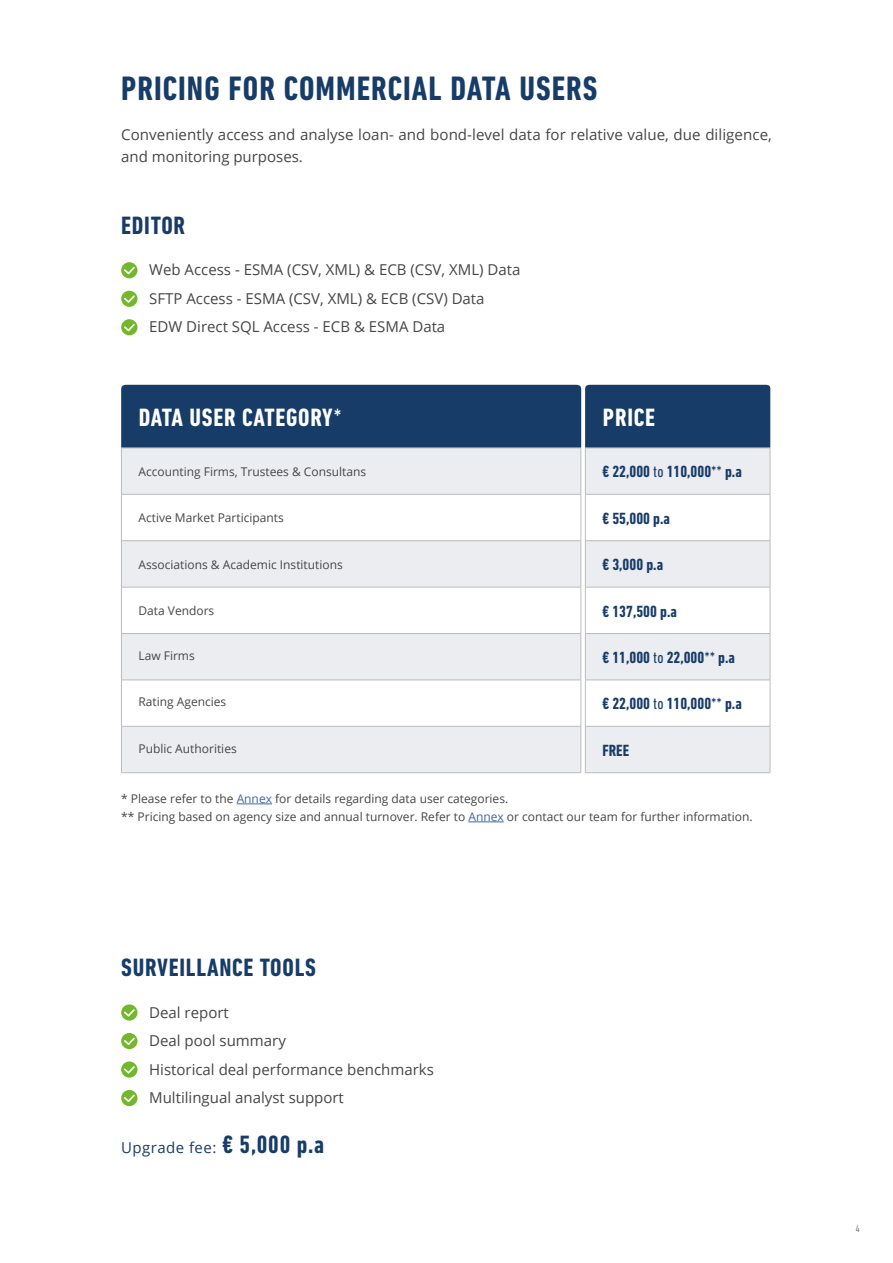
<style>
.page{position:relative;width:893px;height:1263px;background:#fff}
.page>*{position:absolute;margin:0;border:0;box-sizing:border-box;transform-origin:0 0}
.t1{font:700 condensed 34.5px "DIN Next LT Pro";letter-spacing:.03em;color:#183c68}
.t2{font:700 condensed 25.5px "DIN Next LT Pro";letter-spacing:.03em;color:#183c68}
.t3{font:700 condensed 25.5px "DIN Next LT Pro";letter-spacing:.03em;color:#fff}
.t4{font:700 condensed 16.5px "DIN Next LT Pro";color:#183c68}
.t5{font:15px/28.5px "Open Sans";color:#454647}
.t6{font:15px "Open Sans";letter-spacing:.03em;color:#183c68}
.t7{font:12px/18px "Open Sans";color:#454647}
.t8{font:condensed 10.5px "DIN Next LT Pro";color:#808285}
.s1{font-weight:400}
.s2{color:#3d69a5}
.s3{font-family:"DIN Next LT Pro";font-weight:700;font-stretch:condensed;font-size:25.5px}
</style>
<div class="page">
<div style="left:121px;top:262px;width:17px;height:16px;background:#73b82b;border-radius:50%"></div>
<svg style="left:124px;top:267px;width:11px;height:7px"></svg>
<svg style="left:121px;top:291px;width:17px;height:16px"></svg>
<svg style="left:124px;top:295px;width:11px;height:8px"></svg>
<div style="left:121px;top:319px;width:17px;height:16px;background:#73b82b;border-radius:50%"></div>
<svg style="left:124px;top:324px;width:11px;height:7px"></svg>
<hr style="left:237px;top:803px;width:35px;height:1px;background:#3d69a5">
<hr style="left:468px;top:821px;width:36px;height:1px;background:#3d69a5">
<svg style="left:122px;top:449px;width:648px;height:324px;fill:#ebedf1"></svg>
<hr style="left:585px;top:448px;width:185px;height:1px;background:#babcbc">
<hr style="left:585px;top:448px;width:1px;height:46px;background:#babcbc">
<hr style="left:770px;top:448px;width:1px;height:46px;background:#babcbc">
<hr style="left:585px;top:494px;width:185px;height:1px;background:#babcbc">
<hr style="left:585px;top:495px;width:1px;height:45px;background:#babcbc">
<hr style="left:770px;top:495px;width:1px;height:45px;background:#babcbc">
<hr style="left:585px;top:540px;width:185px;height:1px;background:#babcbc">
<hr style="left:585px;top:541px;width:1px;height:46px;background:#babcbc">
<hr style="left:770px;top:541px;width:1px;height:46px;background:#babcbc">
<hr style="left:585px;top:587px;width:185px;height:1px;background:#babcbc">
<hr style="left:585px;top:587px;width:1px;height:46px;background:#babcbc">
<hr style="left:770px;top:587px;width:1px;height:46px;background:#babcbc">
<hr style="left:585px;top:633px;width:185px;height:1px;background:#babcbc">
<hr style="left:585px;top:634px;width:1px;height:46px;background:#babcbc">
<hr style="left:770px;top:634px;width:1px;height:46px;background:#babcbc">
<hr style="left:585px;top:680px;width:185px;height:1px;background:#babcbc">
<hr style="left:585px;top:680px;width:1px;height:46px;background:#babcbc">
<hr style="left:770px;top:680px;width:1px;height:46px;background:#babcbc">
<hr style="left:585px;top:726px;width:185px;height:1px;background:#babcbc">
<hr style="left:585px;top:726px;width:1px;height:46px;background:#babcbc">
<hr style="left:770px;top:726px;width:1px;height:46px;background:#babcbc">
<hr style="left:585px;top:772px;width:185px;height:1px;background:#babcbc">
<hr style="left:121px;top:448px;width:460px;height:1px;background:#babcbc">
<hr style="left:121px;top:448px;width:1px;height:46px;background:#babcbc">
<hr style="left:581px;top:448px;width:1px;height:46px;background:#babcbc">
<hr style="left:121px;top:494px;width:460px;height:1px;background:#babcbc">
<hr style="left:121px;top:495px;width:1px;height:45px;background:#babcbc">
<hr style="left:581px;top:495px;width:1px;height:45px;background:#babcbc">
<hr style="left:121px;top:540px;width:460px;height:1px;background:#babcbc">
<hr style="left:121px;top:541px;width:1px;height:46px;background:#babcbc">
<hr style="left:581px;top:541px;width:1px;height:46px;background:#babcbc">
<hr style="left:121px;top:587px;width:460px;height:1px;background:#babcbc">
<hr style="left:121px;top:587px;width:1px;height:46px;background:#babcbc">
<hr style="left:581px;top:587px;width:1px;height:46px;background:#babcbc">
<hr style="left:121px;top:633px;width:460px;height:1px;background:#babcbc">
<hr style="left:121px;top:634px;width:1px;height:46px;background:#babcbc">
<hr style="left:581px;top:634px;width:1px;height:46px;background:#babcbc">
<hr style="left:121px;top:680px;width:460px;height:1px;background:#babcbc">
<hr style="left:121px;top:680px;width:1px;height:46px;background:#babcbc">
<hr style="left:581px;top:680px;width:1px;height:46px;background:#babcbc">
<hr style="left:121px;top:726px;width:460px;height:1px;background:#babcbc">
<hr style="left:121px;top:726px;width:1px;height:46px;background:#babcbc">
<hr style="left:581px;top:726px;width:1px;height:46px;background:#babcbc">
<hr style="left:121px;top:772px;width:460px;height:1px;background:#babcbc">
<div style="left:121px;top:385px;width:649px;height:62px;background:#183c68"></div>
<svg style="left:121px;top:1004px;width:17px;height:16px"></svg>
<svg style="left:124px;top:1009px;width:11px;height:8px"></svg>
<div style="left:121px;top:1033px;width:17px;height:16px;background:#73b82b;border-radius:50%"></div>
<svg style="left:124px;top:1037px;width:11px;height:8px"></svg>
<svg style="left:121px;top:1061px;width:17px;height:16px"></svg>
<svg style="left:124px;top:1066px;width:11px;height:8px"></svg>
<div style="left:121px;top:1090px;width:17px;height:16px;background:#73b82b;border-radius:50%"></div>
<svg style="left:124px;top:1094px;width:11px;height:8px"></svg>
<h1 class="t1" style="left:121px;top:69px;width:478px">PRICING FOR COMMERCIAL DATA USERS</h1>
<p class="t5" style="left:121px;top:123px;width:652px;line-height:22.5px">Conveniently access and analyse loan- and bond-level data for relative value, due diligence, and monitoring purposes.</p>
<h2 class="t2" style="left:121px;top:211px;width:65px">EDITOR</h2>
<p class="t5" style="left:149px;top:255px;width:373px">Web Access - ESMA (CSV, XML) &amp; ECB (CSV, XML) Data<br>SFTP Access - ESMA (CSV, XML) &amp; ECB (CSV) Data<br>EDW Direct SQL Access - ECB &amp; ESMA Data</p>
<h2 class="t3" style="left:139px;top:403px;width:205px">DATA USER CATEGORY<span class="s1">*</span></h2>
<h2 class="t3" style="left:603px;top:403px;width:54px">PRICE</h2>
<p class="t7" style="left:138px;top:462px;width:229px">Accounting Firms, Trustees &amp; Consultans</p>
<p class="t4" style="left:602px;top:462px;width:141px">€ 22,000 <span class="s1">to</span> 110,000<span class="s1">**</span> p.a</p>
<p class="t7" style="left:138px;top:508px;width:147px">Active Market Participants</p>
<p class="t4" style="left:602px;top:509px;width:69px">€ 55,000 p.a</p>
<p class="t7" style="left:138px;top:555px;width:206px">Associations &amp; Academic Institutions</p>
<p class="t4" style="left:602px;top:555px;width:62px">€ 3,000 p.a</p>
<p class="t7" style="left:138px;top:601px;width:77px">Data Vendors</p>
<p class="t4" style="left:602px;top:601px;width:76px">€ 137,500 p.a</p>
<p class="t7" style="left:138px;top:646px;width:58px">Law Firms</p>
<p class="t4" style="left:602px;top:648px;width:134px">€ 11,000 <span class="s1">to</span> 22,000<span class="s1">**</span> p.a</p>
<p class="t7" style="left:138px;top:692px;width:89px">Rating Agencies</p>
<p class="t4" style="left:602px;top:694px;width:141px">€ 22,000 <span class="s1">to</span> 110,000<span class="s1">**</span> p.a</p>
<p class="t7" style="left:138px;top:739px;width:100px">Public Authorities</p>
<p class="t4" style="left:602px;top:741px;width:28px">FREE</p>
<p class="t7" style="left:121px;top:789px;width:633px">* Please refer to the <span class="s2">Annex</span> for details regarding data user categories.<br>** Pricing based on agency size and annual turnover. Refer to <span class="s2">Annex</span> or contact our team for further information.</p>
<h2 class="t2" style="left:121px;top:953px;width:196px">SURVEILLANCE TOOLS</h2>
<p class="t5" style="left:149px;top:997px;width:286px">Deal report<br>Deal pool summary<br>Historical deal performance benchmarks<br>Multilingual analyst support</p>
<p class="t6" style="left:121px;top:1137px;width:205px">Upgrade fee: <span class="s3">€ 5,000 p.a</span></p>
<p class="t8" style="left:856px;top:1222px;width:6px">4</p>
</div>
